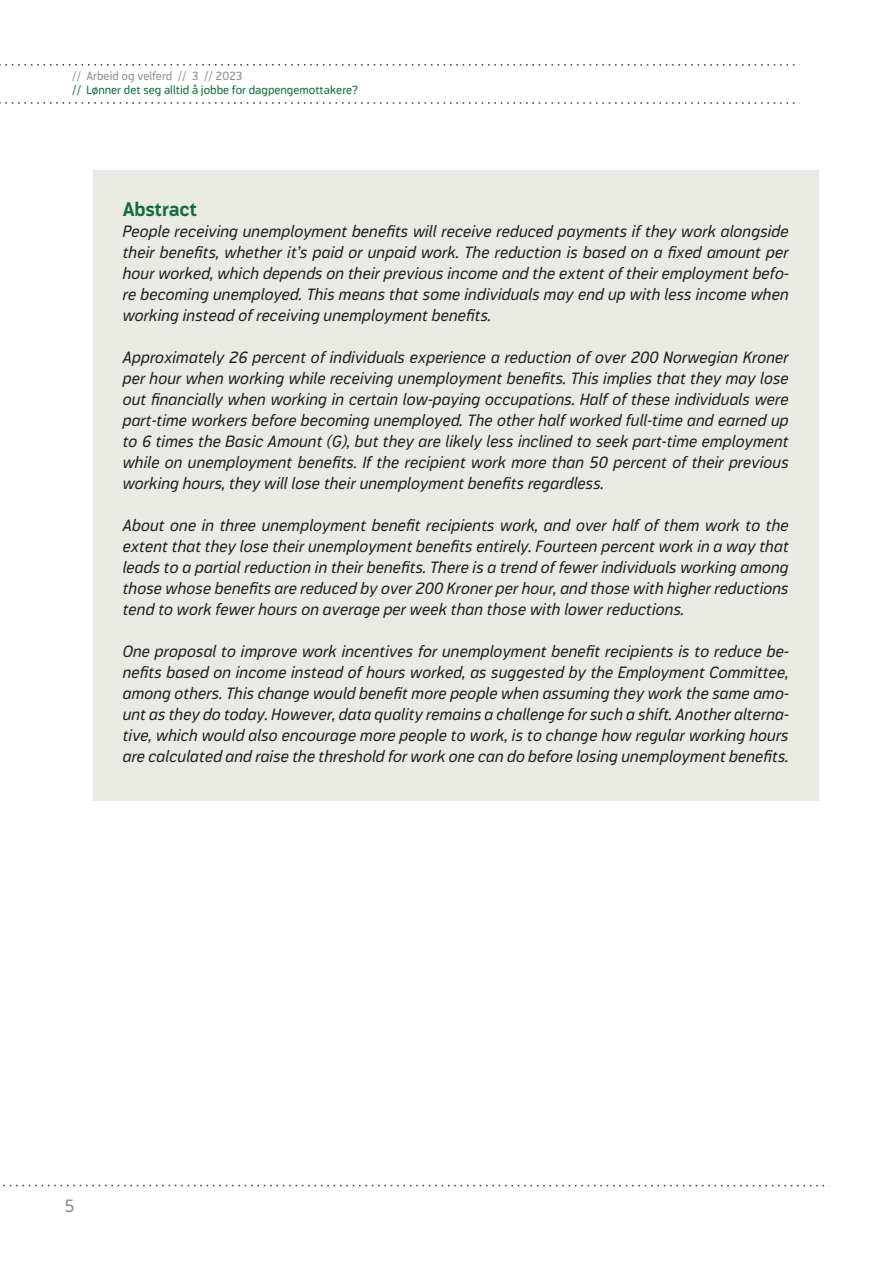
<style>
.page{position:relative;width:893px;height:1263px;background:#fff}
.page>*{position:absolute;margin:0;border:0;box-sizing:border-box;transform-origin:0 0}
.t1{font:700 19.5px "Modus";letter-spacing:-.01em;color:#106e39}
.t2{font:18px "Modus";color:#948d87}
.t3{font:italic 16.5px/21px "Modus";color:#231f20;text-align:justify}
.t4{font:12px "Modus";color:#106e39}
.t5{font:12px "Modus";color:#948d87}
</style>
<div class="page">
<svg style="left:0;top:64px;width:795px;height:2px"></svg>
<svg style="left:0;top:102px;width:795px;height:2px"></svg>
<svg style="left:3px;top:1185px;width:822px;height:1px"></svg>
<div style="left:94px;top:170px;width:725px;height:630px;background:#e9eae4"></div>
<p class="t5" style="left:72px;top:69px;width:172px">// Arbeid og velferd // 3 // 2023</p>
<p class="t4" style="left:72px;top:83px;width:287px">// Lønner det seg alltid å jobbe for dagpengemottakere?</p>
<p class="t1" style="left:123px;top:199px;width:76px">Abstract</p>
<p class="t3" style="left:123px;top:221px;width:668px">People receiving unemployment benefits will receive reduced payments if they work alongside their benefits, whether it’s paid or unpaid work. The reduction is based on a fixed amount per hour worked, which depends on their previous income and the extent of their employment befo&shy;re becoming unemployed. This means that some individuals may end up with less income when working instead of receiving unemployment benefits.</p>
<p class="t3" style="left:123px;top:347px;width:668px">Approximately 26 percent of individuals experience a reduction of over 200 Norwegian Kroner per hour when working while receiving unemployment benefits. This implies that they may lose out financially when working in certain low-paying occupations. Half of these individuals were part-time workers before becoming unemployed. The other half worked full-time and earned up to 6 times the Basic Amount (G), but they are likely less inclined to seek part-time employment while on unemployment benefits. If the recipient work more than 50 percent of their previous working hours, they will lose their unemployment benefits regardless.</p>
<p class="t3" style="left:123px;top:515px;width:668px">About one in three unemployment benefit recipients work, and over half of them work to the extent that they lose their unemployment benefits entirely. Fourteen percent work in a way that leads to a partial reduction in their benefits. There is a trend of fewer individuals working among those whose benefits are reduced by over 200 Kroner per hour, and those with higher reductions tend to work fewer hours on average per week than those with lower reductions.</p>
<p class="t3" style="left:123px;top:641px;width:668px">One proposal to improve work incentives for unemployment benefit recipients is to reduce be&shy;nefits based on income instead of hours worked, as suggested by the Employment Committee, among others. This change would benefit more people when assuming they work the same amo&shy;unt as they do today. However, data quality remains a challenge for such a shift. Another alterna&shy;tive, which would also encourage more people to work, is to change how regular working hours are calculated and raise the threshold for work one can do before losing unemployment benefits.</p>
<p class="t2" style="left:65px;top:1195px;width:12px">5</p>
</div>
